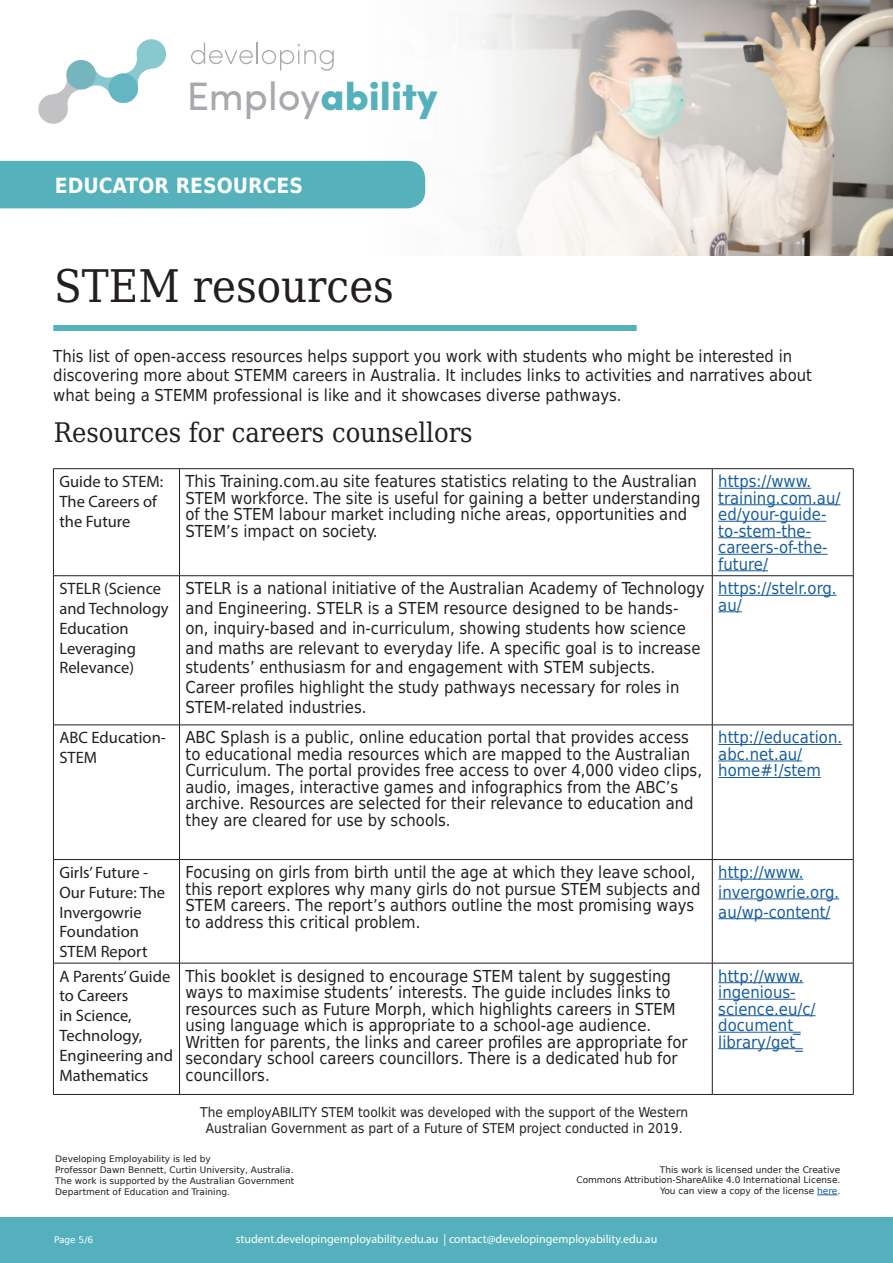
<style>
.page{position:relative;width:893px;height:1263px;background:#fff}
.page>*{position:absolute;margin:0;border:0;box-sizing:border-box;transform-origin:0 0}
.DE_-_Title-Black{font:45px "DejaVu Serif Condensed";color:#231f20}
.t1{font:900 39.75px "Sofia Pro";color:#55b1bb}
.DE_-_Body_Black{font:27px "DejaVu Serif Condensed";color:#231f20}
.DE_-_Title_tab{font:700 21px "DejaVu Sans Condensed";color:#fff}
.DE__-_Acknowledgemen{font:16.5px/16.5px "DejaVu Sans Condensed";color:#231f20}
.DE_-_Body_Black-2{font:16.5px/19.8px "DejaVu Sans Condensed";color:#231f20}
.DE__-_Acknowledgemen-2{font:16.5px/16.5px "DejaVu Sans Condensed";color:#175d9e}
.DE_-_Body_Black-3{font:16.5px/19.8px "Myriad Pro";color:#231f20}
.DE__-_Acknowledgemen-3{font:13.5px "DejaVu Sans Condensed";color:#231f20}
.t2{font:12px "Myriad Pro";color:#fff}
.DE_-_Header_and_Foot{font:9px "DejaVu Sans";color:#231f20}
.t3{font:9px "DejaVu Sans";color:#fff}
.s1{font-weight:400;color:#a8a9ad}
.s2{color:#175d9e}
</style>
<div class="page">
<div style="left:0;top:1217px;width:893px;height:46px;background:#54b0bc"></div>
<hr style="left:53px;top:468px;width:126px;height:1px;background:#231f20">
<hr style="left:53px;top:469px;width:1px;height:106px;background:#231f20">
<hr style="left:179px;top:468px;width:533px;height:1px;background:#231f20">
<hr style="left:179px;top:469px;width:1px;height:106px;background:#231f20">
<hr style="left:712px;top:468px;width:141px;height:1px;background:#231f20">
<hr style="left:712px;top:469px;width:1px;height:106px;background:#231f20">
<hr style="left:853px;top:469px;width:1px;height:106px;background:#231f20">
<hr style="left:53px;top:575px;width:126px;height:1px;background:#231f20">
<hr style="left:53px;top:576px;width:1px;height:149px;background:#231f20">
<hr style="left:179px;top:575px;width:533px;height:1px;background:#231f20">
<hr style="left:179px;top:576px;width:1px;height:149px;background:#231f20">
<hr style="left:712px;top:575px;width:141px;height:1px;background:#231f20">
<hr style="left:712px;top:576px;width:1px;height:149px;background:#231f20">
<hr style="left:853px;top:576px;width:1px;height:149px;background:#231f20">
<hr style="left:53px;top:725px;width:126px;height:1px;background:#231f20">
<hr style="left:53px;top:725px;width:1px;height:134px;background:#231f20">
<hr style="left:179px;top:725px;width:533px;height:1px;background:#231f20">
<hr style="left:179px;top:725px;width:1px;height:134px;background:#231f20">
<hr style="left:712px;top:725px;width:141px;height:1px;background:#231f20">
<hr style="left:712px;top:725px;width:1px;height:134px;background:#231f20">
<hr style="left:853px;top:725px;width:1px;height:134px;background:#231f20">
<hr style="left:53px;top:859px;width:126px;height:1px;background:#231f20">
<hr style="left:53px;top:860px;width:1px;height:103px;background:#231f20">
<hr style="left:179px;top:859px;width:533px;height:1px;background:#231f20">
<hr style="left:179px;top:860px;width:1px;height:103px;background:#231f20">
<hr style="left:712px;top:859px;width:141px;height:1px;background:#231f20">
<hr style="left:712px;top:860px;width:1px;height:103px;background:#231f20">
<hr style="left:853px;top:860px;width:1px;height:103px;background:#231f20">
<hr style="left:53px;top:963px;width:126px;height:1px;background:#231f20">
<hr style="left:53px;top:963px;width:1px;height:131px;background:#231f20">
<hr style="left:179px;top:963px;width:533px;height:1px;background:#231f20">
<hr style="left:179px;top:963px;width:1px;height:131px;background:#231f20">
<hr style="left:712px;top:963px;width:141px;height:1px;background:#231f20">
<hr style="left:712px;top:963px;width:1px;height:131px;background:#231f20">
<hr style="left:853px;top:963px;width:1px;height:131px;background:#231f20">
<hr style="left:53px;top:1094px;width:126px;height:1px;background:#231f20">
<hr style="left:179px;top:1094px;width:533px;height:1px;background:#231f20">
<hr style="left:712px;top:1094px;width:141px;height:1px;background:#231f20">
<hr style="left:718px;top:488px;width:93px;height:1px;background:#175d9e">
<hr style="left:718px;top:504px;width:122px;height:1px;background:#175d9e">
<hr style="left:718px;top:521px;width:108px;height:1px;background:#175d9e">
<hr style="left:718px;top:537px;width:93px;height:1px;background:#175d9e">
<hr style="left:718px;top:554px;width:109px;height:1px;background:#175d9e">
<hr style="left:718px;top:570px;width:50px;height:1px;background:#175d9e">
<hr style="left:718px;top:595px;width:119px;height:1px;background:#175d9e">
<svg style="left:718px;top:611px;width:24px;height:1px"></svg>
<hr style="left:718px;top:744px;width:124px;height:1px;background:#175d9e">
<hr style="left:718px;top:761px;width:84px;height:1px;background:#175d9e">
<hr style="left:718px;top:777px;width:103px;height:1px;background:#175d9e">
<hr style="left:718px;top:879px;width:85px;height:1px;background:#175d9e">
<hr style="left:718px;top:898px;width:121px;height:1px;background:#175d9e">
<hr style="left:718px;top:918px;width:113px;height:1px;background:#175d9e">
<hr style="left:718px;top:982px;width:85px;height:1px;background:#175d9e">
<hr style="left:718px;top:999px;width:77px;height:1px;background:#175d9e">
<hr style="left:718px;top:1015px;width:98px;height:1px;background:#175d9e">
<hr style="left:718px;top:1032px;width:83px;height:1px;background:#175d9e">
<hr style="left:718px;top:1048px;width:85px;height:1px;background:#175d9e">
<img style="left:839px;top:0;width:54px;height:255px">
<svg style="left:0;top:0;width:839px;height:256px"></svg>
<svg style="left:0;top:39px;width:873px;height:85px"></svg>
<div style="left:0;top:161px;width:425px;height:47px;background:#55b1bb"></div>
<div style="left:53px;top:325px;width:584px;height:6px;background:#55b1bb"></div>
<svg style="left:817px;top:1194px;width:20px;height:1px"></svg>
<p class="t1" style="left:187px;top:65px;width:253px"><span class="s1">Employ</span>ability</p>
<p class="DE_-_Title_tab" style="left:55px;top:168px;width:250px">EDUCATOR RESOURCES</p>
<p class="DE_-_Title-Black" style="left:54px;top:252px;width:341px">STEM resources</p>
<p class="DE_-_Body_Black-2" style="left:53px;top:345px;width:760px">This list of open-access resources helps support you work with students who might be interested in discovering more about STEMM careers in Australia. It includes links to activities and narratives about what being a STEMM professional is like and it showcases diverse pathways.</p>
<p class="DE_-_Body_Black" style="left:54px;top:412px;width:420px">Resources for careers counsellors</p>
<p class="DE_-_Body_Black-3" style="left:59px;top:471px;width:105px">Guide to STEM:<br>The Careers of the Future</p>
<p class="DE__-_Acknowledgemen" style="left:185px;top:473px;width:517px">This Training.com.au site features statistics relating to the Australian STEM workforce. The site is useful for gaining a better understanding of the STEM labour market including niche areas, opportunities and STEM’s impact on society.</p>
<p class="DE__-_Acknowledgemen-2" style="left:718px;top:473px;width:124px">https://www. training.com.au/ ed/your-guide&shy;to-stem-the&shy;careers-of-the&shy;future/</p>
<p class="DE_-_Body_Black-3" style="left:59px;top:578px;width:111px">STELR (Science and Technology<br>Education<br>Leveraging<br>Relevance)</p>
<p class="DE__-_Acknowledgemen" style="left:185px;top:578px;width:521px;line-height:19.8px">STELR is a national initiative of the Australian Academy of Technology and Engineering. STELR is a STEM resource designed to be hands&shy;on, inquiry-based and in-curriculum, showing students how science and maths are relevant to everyday life. A specific goal is to increase students’ enthusiasm for and engagement with STEM subjects.<br>Career profiles highlight the study pathways necessary for roles in STEM-related industries.</p>
<p class="DE__-_Acknowledgemen-2" style="left:718px;top:580px;width:120px">https://stelr.org. au/</p>
<p class="DE_-_Body_Black-3" style="left:59px;top:727px;width:108px">ABC Education-<br>STEM</p>
<p class="DE__-_Acknowledgemen" style="left:185px;top:729px;width:518px">ABC Splash is a public, online education portal that provides access to educational media resources which are mapped to the Australian Curriculum. The portal provides free access to over 4,000 video clips, audio, images, interactive games and infographics from the ABC’s archive. Resources are selected for their relevance to education and they are cleared for use by schools.</p>
<p class="DE__-_Acknowledgemen-2" style="left:718px;top:729px;width:125px">http://education. abc.net.au/ home#!/stem</p>
<p class="DE_-_Body_Black-3" style="left:59px;top:862px;width:107px">Girls’ Future -<br>Our Future: The<br>Invergowrie<br>Foundation<br>STEM Report</p>
<p class="DE__-_Acknowledgemen" style="left:185px;top:863px;width:516px">Focusing on girls from birth until the age at which they leave school, this report explores why many girls do not pursue STEM subjects and STEM careers. The report’s authors outline the most promising ways to address this critical problem.</p>
<p class="DE__-_Acknowledgemen-2" style="left:718px;top:862px;width:123px;line-height:19.8px">http://www. invergowrie.org. au/wp-content/</p>
<p class="DE_-_Body_Black-3" style="left:59px;top:966px;width:115px">A Parents’ Guide to Careers<br>in Science,<br>Technology,<br>Engineering and<br>Mathematics</p>
<p class="DE__-_Acknowledgemen" style="left:185px;top:967px;width:504px">This booklet is designed to encourage STEM talent by suggesting ways to maximise students’ interests. The guide includes links to resources such as Future Morph, which highlights careers in STEM using language which is appropriate to a school-age audience.<br>Written for parents, the links and career profiles are appropriate for secondary school careers councillors. There is a dedicated hub for councillors.</p>
<p class="DE__-_Acknowledgemen-2" style="left:718px;top:967px;width:99px">http://www. ingenious&shy;science.eu/c/ document_ library/get_</p>
<p class="DE__-_Acknowledgemen-3" style="left:200px;top:1100px;width:489px">The employABILITY STEM toolkit was developed with the support of the Western</p>
<p class="DE__-_Acknowledgemen-3" style="left:206px;top:1116px;width:478px">Australian Government as part of a Future of STEM project conducted in 2019.</p>
<p class="DE_-_Header_and_Foot" style="left:55px;top:1151px;width:157px">Developing Employability is led by</p>
<p class="DE_-_Header_and_Foot" style="left:55px;top:1162px;width:240px">Professor Dawn Bennett, Curtin University, Australia.</p>
<p class="DE_-_Header_and_Foot" style="left:55px;top:1173px;width:240px">The work is supported by the Australian Government</p>
<p class="DE_-_Header_and_Foot" style="left:55px;top:1183px;width:176px">Department of Education and Training.</p>
<p class="DE_-_Header_and_Foot" style="left:660px;top:1161px;width:182px">This work is licensed under the Creative</p>
<p class="DE_-_Header_and_Foot" style="left:576px;top:1172px;width:265px">Commons Attribution-ShareAlike 4.0 International License.</p>
<p class="DE_-_Header_and_Foot" style="left:660px;top:1183px;width:182px">You can view a copy of the license <span class="s2">here</span>.</p>
<p class="t3" style="left:54px;top:1232px;width:41px">Page 5/6</p>
<p class="t2" style="left:236px;top:1232px;width:423px">student.developingemployability.edu.au | contact@developingemployability.edu.au</p>
</div>
